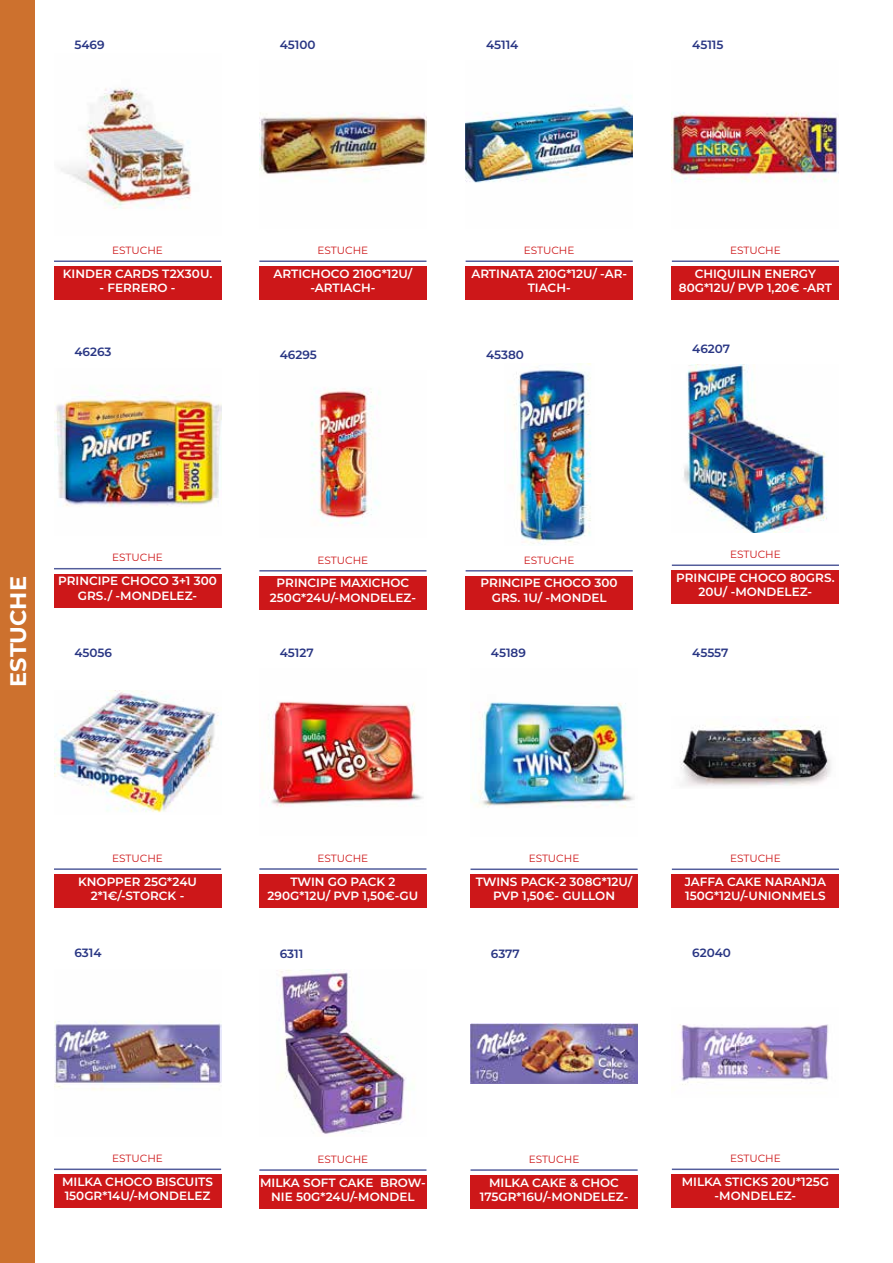
<style>
.page{position:relative;width:893px;height:1263px;background:#fff}
.page>*{position:absolute;margin:0;border:0;box-sizing:border-box;transform-origin:0 0}
.t1{font:700 22.5px "Montserrat";color:#fff}
.t2{font:600 12px/14.4px "Montserrat";color:#fff;text-align:center}
.t3{font:600 12px "Montserrat";color:#283583}
.t4{font:10.5px "Montserrat";color:#cd1719}
</style>
<div class="page">
<div style="left:54px;top:266px;width:167px;height:34px;background:#cd1719"></div>
<hr style="left:54px;top:260px;width:167px;height:2px;background:#283583">
<img style="left:61px;top:87px;width:131px;height:122px">
<div style="left:259px;top:266px;width:167px;height:34px;background:#cd1719"></div>
<hr style="left:259px;top:260px;width:167px;height:2px;background:#283583">
<img style="left:259px;top:112px;width:167px;height:62px">
<div style="left:466px;top:266px;width:167px;height:34px;background:#cd1719"></div>
<hr style="left:466px;top:260px;width:167px;height:2px;background:#283583">
<img style="left:466px;top:96px;width:167px;height:87px">
<div style="left:672px;top:266px;width:167px;height:34px;background:#cd1719"></div>
<hr style="left:672px;top:260px;width:167px;height:2px;background:#283583">
<img style="left:672px;top:112px;width:167px;height:70px">
<div style="left:54px;top:574px;width:167px;height:34px;background:#cd1719"></div>
<hr style="left:54px;top:568px;width:167px;height:1px;background:#283583">
<img style="left:54px;top:390px;width:167px;height:117px">
<div style="left:259px;top:576px;width:167px;height:34px;background:#cd1719"></div>
<hr style="left:259px;top:570px;width:167px;height:1px;background:#283583">
<img style="left:311px;top:388px;width:68px;height:138px">
<div style="left:466px;top:576px;width:167px;height:34px;background:#cd1719"></div>
<hr style="left:466px;top:570px;width:167px;height:1px;background:#283583">
<img style="left:513px;top:363px;width:78px;height:182px">
<div style="left:54px;top:1174px;width:167px;height:34px;background:#cd1719"></div>
<hr style="left:54px;top:1168px;width:167px;height:2px;background:#283583">
<img style="left:54px;top:1021px;width:167px;height:69px">
<div style="left:54px;top:874px;width:167px;height:34px;background:#cd1719"></div>
<hr style="left:54px;top:868px;width:167px;height:2px;background:#283583">
<img style="left:54px;top:691px;width:165px;height:122px">
<div style="left:672px;top:1174px;width:167px;height:34px;background:#cd1719"></div>
<hr style="left:672px;top:1168px;width:167px;height:2px;background:#283583">
<img style="left:678px;top:1024px;width:151px;height:61px">
<div style="left:259px;top:874px;width:167px;height:34px;background:#cd1719"></div>
<hr style="left:259px;top:868px;width:167px;height:2px;background:#283583">
<img style="left:262px;top:701px;width:161px;height:106px">
<div style="left:470px;top:874px;width:168px;height:34px;background:#cd1719"></div>
<hr style="left:470px;top:868px;width:168px;height:2px;background:#283583">
<img style="left:470px;top:702px;width:164px;height:106px">
<div style="left:672px;top:874px;width:167px;height:34px;background:#cd1719"></div>
<hr style="left:672px;top:868px;width:167px;height:2px;background:#283583">
<img style="left:680px;top:717px;width:151px;height:69px">
<div style="left:259px;top:1175px;width:167px;height:34px;background:#cd1719"></div>
<hr style="left:259px;top:1169px;width:167px;height:2px;background:#283583">
<img style="left:279px;top:970px;width:127px;height:164px">
<div style="left:470px;top:1175px;width:168px;height:34px;background:#cd1719"></div>
<hr style="left:470px;top:1169px;width:168px;height:2px;background:#283583">
<img style="left:470px;top:1023px;width:168px;height:60px">
<div style="left:672px;top:570px;width:167px;height:34px;background:#cd1719"></div>
<hr style="left:672px;top:564px;width:167px;height:2px;background:#283583">
<img style="left:684px;top:365px;width:143px;height:167px">
<div style="left:0;top:0;width:34px;height:1263px;background:#cd712e"></div>
<hr style="left:892px;top:0;width:1px;height:1263px;background:#cd712e">
<p class="t3" style="left:74px;top:36px;width:32px">5469</p>
<p class="t3" style="left:280px;top:36px;width:37px">45100</p>
<p class="t3" style="left:486px;top:36px;width:34px">45114</p>
<p class="t3" style="left:692px;top:36px;width:33px">45115</p>
<p class="t4" style="left:112px;top:243px;width:52px">ESTUCHE</p>
<p class="t4" style="left:318px;top:243px;width:52px">ESTUCHE</p>
<p class="t4" style="left:524px;top:243px;width:52px">ESTUCHE</p>
<p class="t4" style="left:730px;top:243px;width:52px">ESTUCHE</p>
<p class="t2" style="left:63px;top:266px;width:151px">KINDER CARDS T2X30U.</p>
<p class="t2" style="left:100px;top:280px;width:78px">- FERRERO -</p>
<p class="t2" style="left:274px;top:266px;width:140px">ARTICHOCO 210G*12U/ -ARTIACH-</p>
<p class="t2" style="left:471px;top:266px;width:157px">ARTINATA 210G*12U/ -AR-<br>TIACH-</p>
<p class="t2" style="left:679px;top:266px;width:155px">CHIQUILIN ENERGY<br>80G*12U/ PVP 1,20€ -ART</p>
<p class="t3" style="left:74px;top:344px;width:39px">46263</p>
<p class="t3" style="left:280px;top:346px;width:39px">46295</p>
<p class="t3" style="left:486px;top:346px;width:39px">45380</p>
<p class="t3" style="left:692px;top:340px;width:39px">46207</p>
<h1 class="t1" style="left:2px;top:687px;width:112px;rotate:-90deg">ESTUCHE</h1>
<p class="t4" style="left:112px;top:550px;width:52px">ESTUCHE</p>
<p class="t2" style="left:58px;top:573px;width:160px">PRINCIPE CHOCO 3+1 300<br>GRS./ -MONDELEZ-</p>
<p class="t3" style="left:74px;top:644px;width:39px">45056</p>
<p class="t4" style="left:318px;top:553px;width:52px">ESTUCHE</p>
<p class="t2" style="left:270px;top:575px;width:148px">PRINCIPE MAXICHOC<br>250G*24U/-MONDELEZ-</p>
<p class="t3" style="left:280px;top:644px;width:35px">45127</p>
<p class="t4" style="left:524px;top:553px;width:52px">ESTUCHE</p>
<p class="t4" style="left:730px;top:547px;width:52px">ESTUCHE</p>
<p class="t2" style="left:481px;top:575px;width:139px">PRINCIPE CHOCO 300<br>GRS. 1U/ -MONDEL</p>
<p class="t2" style="left:676px;top:570px;width:160px">PRINCIPE CHOCO 80GRS.<br>20U/ -MONDELEZ-</p>
<p class="t3" style="left:491px;top:644px;width:37px">45189</p>
<p class="t3" style="left:692px;top:644px;width:38px">45557</p>
<p class="t4" style="left:112px;top:851px;width:52px">ESTUCHE</p>
<p class="t4" style="left:318px;top:851px;width:52px">ESTUCHE</p>
<p class="t4" style="left:529px;top:851px;width:52px">ESTUCHE</p>
<p class="t4" style="left:730px;top:851px;width:52px">ESTUCHE</p>
<p class="t2" style="left:78px;top:874px;width:120px">KNOPPER 25G*24U<br>2*1€/-STORCK -</p>
<p class="t2" style="left:268px;top:874px;width:152px">TWIN GO PACK 2<br>290G*12U/ PVP 1,50€-GU</p>
<p class="t2" style="left:476px;top:874px;width:158px">TWINS PACK-2 308G*12U/<br>PVP 1,50€- GULLON</p>
<p class="t2" style="left:685px;top:874px;width:143px;text-align:left">JAFFA CAKE NARANJA<br>150G*12U/-UNIONMELS</p>
<p class="t3" style="left:74px;top:944px;width:29px">6314</p>
<p class="t3" style="left:280px;top:945px;width:25px">6311</p>
<p class="t3" style="left:491px;top:945px;width:30px">6377</p>
<p class="t3" style="left:692px;top:944px;width:40px">62040</p>
<p class="t4" style="left:112px;top:1151px;width:52px">ESTUCHE</p>
<p class="t2" style="left:62px;top:1174px;width:152px;text-align:left">MILKA CHOCO BISCUITS<br>150GR*14U/-MONDELEZ</p>
<p class="t4" style="left:318px;top:1152px;width:52px">ESTUCHE</p>
<p class="t2" style="left:260px;top:1175px;width:167px">MILKA SOFT CAKE BROW-<br>NIE 50G*24U/-MONDEL</p>
<p class="t4" style="left:529px;top:1152px;width:52px">ESTUCHE</p>
<p class="t2" style="left:480px;top:1175px;width:150px">MILKA CAKE &amp; CHOC<br>175GR*16U/-MONDELEZ-</p>
<p class="t4" style="left:730px;top:1151px;width:52px">ESTUCHE</p>
<p class="t2" style="left:682px;top:1174px;width:149px">MILKA STICKS 20U*125G -MONDELEZ-</p>
</div>
